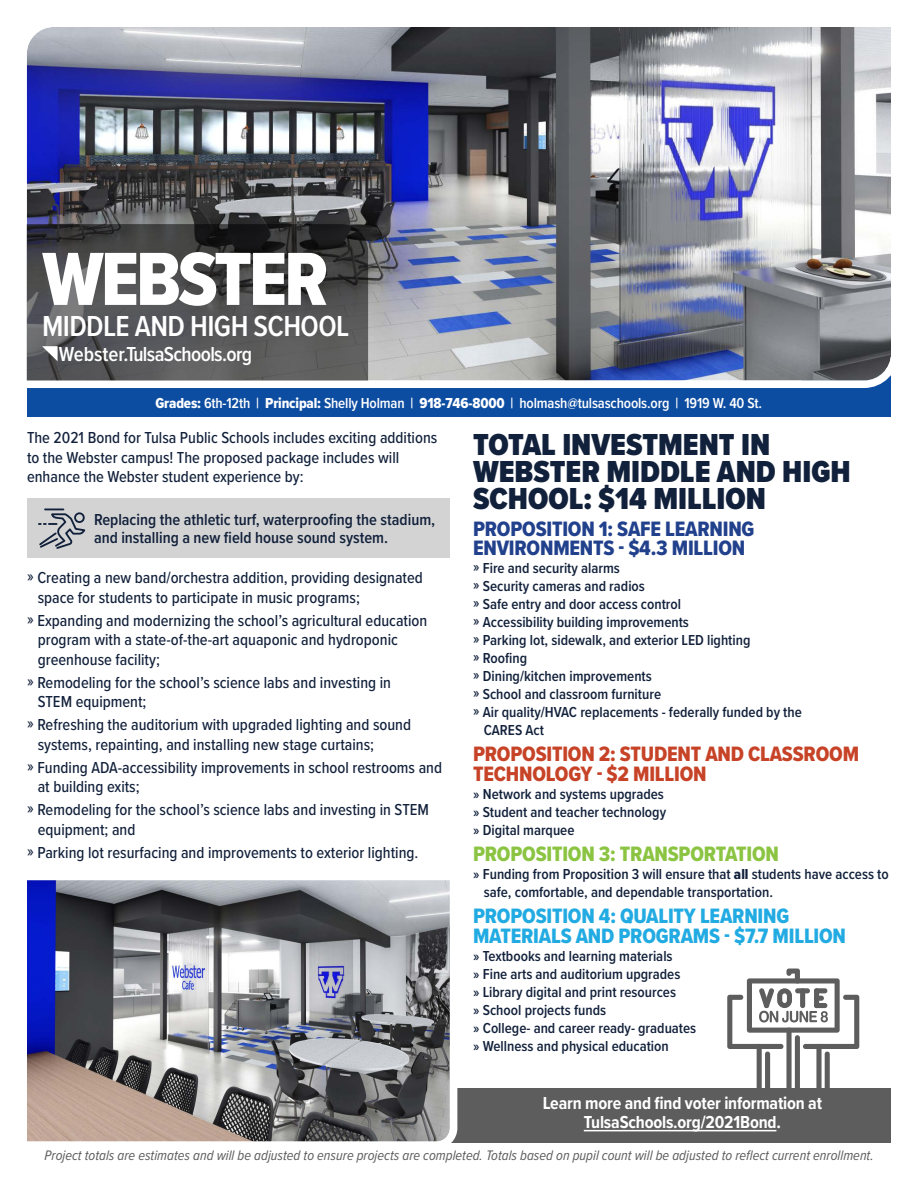
<style>
.page{position:relative;width:918px;height:1188px;background:#fff}
.page>*{position:absolute;margin:0;border:0;box-sizing:border-box;transform-origin:0 0}
.t1{font:78px "Proxima Nova Cond Extrabld";letter-spacing:-.04em;color:#fff}
.Prop_title{font:900 31.5px/27px "Proxima Nova Cond";color:#12213b}
.t2{font:600 30px "Proxima Nova Cond";letter-spacing:-.02em;color:#fff}
.Subhead_14_4pt{font:21.6px/19.5px "Proxima Nova Cond Extrabld";letter-spacing:-.01em;color:#22abe2}
.Subhead_14_4pt-2{font:21.6px/19.5px "Proxima Nova Cond Extrabld";letter-spacing:-.01em;color:#c74327}
.Subhead_14_4pt-3{font:21.6px/19.5px "Proxima Nova Cond Extrabld";letter-spacing:-.01em;color:#22418d}
.Subhead_14_4pt-4{font:21.6px "Proxima Nova Cond Extrabld";letter-spacing:-.01em;color:#8bc442}
.t3{font:600 21px "Proxima Nova Cond";letter-spacing:-.03em;color:#fff}
.Subhead_14_4pt-5{font:700 18px/19.5px "Proxima Nova Cond";letter-spacing:-.01em;color:#fff;text-align:center}
.reg_Bullets{font:500 16.5px/19.5px "Proxima Nova Cond";color:#12213b}
.school_Text{font:600 16.5px/18px "Proxima Nova Cond";color:#12213b}
.Prop_bullets{font:600 15px/18px "Proxima Nova Cond";color:#12213b}
.t4{font:600 15px "Proxima Nova Cond";letter-spacing:-.01em;color:#fff}
.Prop_bullets-2{font:italic 14.4px "Proxima Nova Cond";color:#5d5d5d}
.t5{font:9.75px "Century Gothic";color:#231f20}
.s1{font-family:"Proxima Nova Cond Extrabld";font-weight:400}
</style>
<div class="page">
<div style="left:422px;top:1088px;width:468px;height:55px;background:#5d5d5d"></div>
<svg style="left:727px;top:969px;width:132px;height:119px"></svg>
<div style="left:27px;top:388px;width:864px;height:28px;background:#0d4da1"></div>
<img style="left:26px;top:27px;width:865px;height:361px">
<svg style="left:27px;top:224px;width:341px;height:157px;background:#4c4c4d"></svg>
<svg style="left:42px;top:346px;width:16px;height:15px"></svg>
<hr style="left:584px;top:1130px;width:192px;height:1px;background:#fff">
<div style="left:27px;top:499px;width:422px;height:59px;background:#d3d3d3"></div>
<svg style="left:38px;top:508px;width:48px;height:41px"></svg>
<svg style="left:27px;top:880px;width:431px;height:263px;background:#84848d"></svg>
<p class="t1" style="left:42px;top:222px;width:288px">WEBSTER</p>
<p class="t2" style="left:42px;top:304px;width:309px">MIDDLE AND HIGH SCHOOL</p>
<p class="t3" style="left:59px;top:339px;width:195px">Webster.TulsaSchools.org</p>
<p class="t4" style="left:155px;top:392px;width:608px"><span class="s1">Grades:</span> 6th-12th | <span class="s1">Principal:</span> Shelly Holman | <span class="s1">918-746-8000</span> | holmash@tulsaschools.org | 1919 W. 40 St.</p>
<p class="Prop_title" style="left:473px;top:431px;width:379px">TOTAL INVESTMENT IN<br>WEBSTER MIDDLE AND HIGH<br>SCHOOL: $14 MILLION</p>
<p class="Subhead_14_4pt-3" style="left:473px;top:518px;width:283px">PROPOSITION 1: SAFE LEARNING<br>ENVIRONMENTS - $4.3 MILLION</p>
<p class="Prop_bullets" style="left:473px;top:559px;width:148px">» Fire and security alarms</p>
<p class="Prop_bullets" style="left:473px;top:577px;width:173px">» Security cameras and radios</p>
<p class="Prop_bullets" style="left:473px;top:595px;width:209px">» Safe entry and door access control</p>
<p class="Prop_bullets" style="left:473px;top:613px;width:217px">» Accessibility building improvements</p>
<p class="Prop_bullets" style="left:473px;top:631px;width:279px">» Parking lot, sidewalk, and exterior LED lighting</p>
<p class="Prop_bullets" style="left:473px;top:649px;width:55px">» Roofing</p>
<p class="Prop_bullets" style="left:473px;top:667px;width:180px">» Dining/kitchen improvements</p>
<p class="Prop_bullets" style="left:473px;top:685px;width:189px">» School and classroom furniture</p>
<p class="Prop_bullets" style="left:484px;top:703px;width:320px;text-indent:-11px">» Air quality/HVAC replacements - federally funded by the<br>CARES Act</p>
<p class="Subhead_14_4pt-2" style="left:473px;top:744px;width:388px">PROPOSITION 2: STUDENT AND CLASSROOM<br>TECHNOLOGY - $2 MILLION</p>
<p class="Prop_bullets" style="left:473px;top:784px;width:192px">» Network and systems upgrades</p>
<p class="Prop_bullets" style="left:473px;top:802px;width:194px">» Student and teacher technology</p>
<p class="Prop_bullets" style="left:473px;top:820px;width:103px">» Digital marquee</p>
<p class="Subhead_14_4pt-4" style="left:473px;top:838px;width:308px">PROPOSITION 3: TRANSPORTATION</p>
<p class="Prop_bullets" style="left:484px;top:865px;width:407px;text-indent:-11px">» Funding from Proposition 3 will ensure that <span class="s1">all</span> students have access to safe, comfortable, and dependable transportation.</p>
<p class="Subhead_14_4pt" style="left:473px;top:906px;width:375px">PROPOSITION 4: QUALITY LEARNING<br>MATERIALS AND PROGRAMS - $7.7 MILLION</p>
<p class="Prop_bullets" style="left:473px;top:946px;width:201px">» Textbooks and learning materials</p>
<p class="Prop_bullets" style="left:473px;top:964px;width:209px">» Fine arts and auditorium upgrades</p>
<p class="Prop_bullets" style="left:473px;top:982px;width:204px">» Library digital and print resources</p>
<p class="Prop_bullets" style="left:473px;top:1000px;width:134px">» School projects funds</p>
<p class="Prop_bullets" style="left:473px;top:1018px;width:225px">» College- and career ready- graduates</p>
<p class="Prop_bullets" style="left:473px;top:1036px;width:197px">» Wellness and physical education</p>
<p class="reg_Bullets" style="left:27px;top:428px;width:412px">The 2021 Bond for Tulsa Public Schools includes exciting additions to the Webster campus! The proposed package includes will enhance the Webster student experience by:</p>
<p class="t5" style="left:453px;top:431px;width:74px">January 5, 2021</p>
<p class="school_Text" style="left:94px;top:510px;width:343px">Replacing the athletic turf, waterproofing the stadium, and installing a new field house sound system.</p>
<p class="reg_Bullets" style="left:38px;top:568px;width:387px;text-indent:-11px">» Creating a new band/orchestra addition, providing designated space for students to participate in music programs;</p>
<p class="reg_Bullets" style="left:38px;top:610px;width:391px;text-indent:-11px">» Expanding and modernizing the school’s agricultural education program with a state-of-the-art aquaponic and hydroponic greenhouse facility;</p>
<p class="reg_Bullets" style="left:38px;top:672px;width:355px;text-indent:-11px">» Remodeling for the school’s science labs and investing in<br>STEM equipment;</p>
<p class="reg_Bullets" style="left:38px;top:715px;width:375px;text-indent:-11px">» Refreshing the auditorium with upgraded lighting and sound systems, repainting, and installing new stage curtains;</p>
<p class="reg_Bullets" style="left:38px;top:757px;width:406px;text-indent:-11px">» Funding ADA-accessibility improvements in school restrooms and at building exits;</p>
<p class="reg_Bullets" style="left:38px;top:800px;width:393px;text-indent:-11px">» Remodeling for the school’s science labs and investing in STEM equipment; and</p>
<p class="reg_Bullets" style="left:27px;top:842px;width:393px">» Parking lot resurfacing and improvements to exterior lighting.</p>
<p class="Subhead_14_4pt-5" style="left:543px;top:1092px;width:281px">Learn more and find voter information at<br>TulsaSchools.org/2021Bond.</p>
<p class="Prop_bullets-2" style="left:45px;top:1145px;width:831px">Project totals are estimates and will be adjusted to ensure projects are completed. Totals based on pupil count will be adjusted to reflect current enrollment.</p>
</div>
